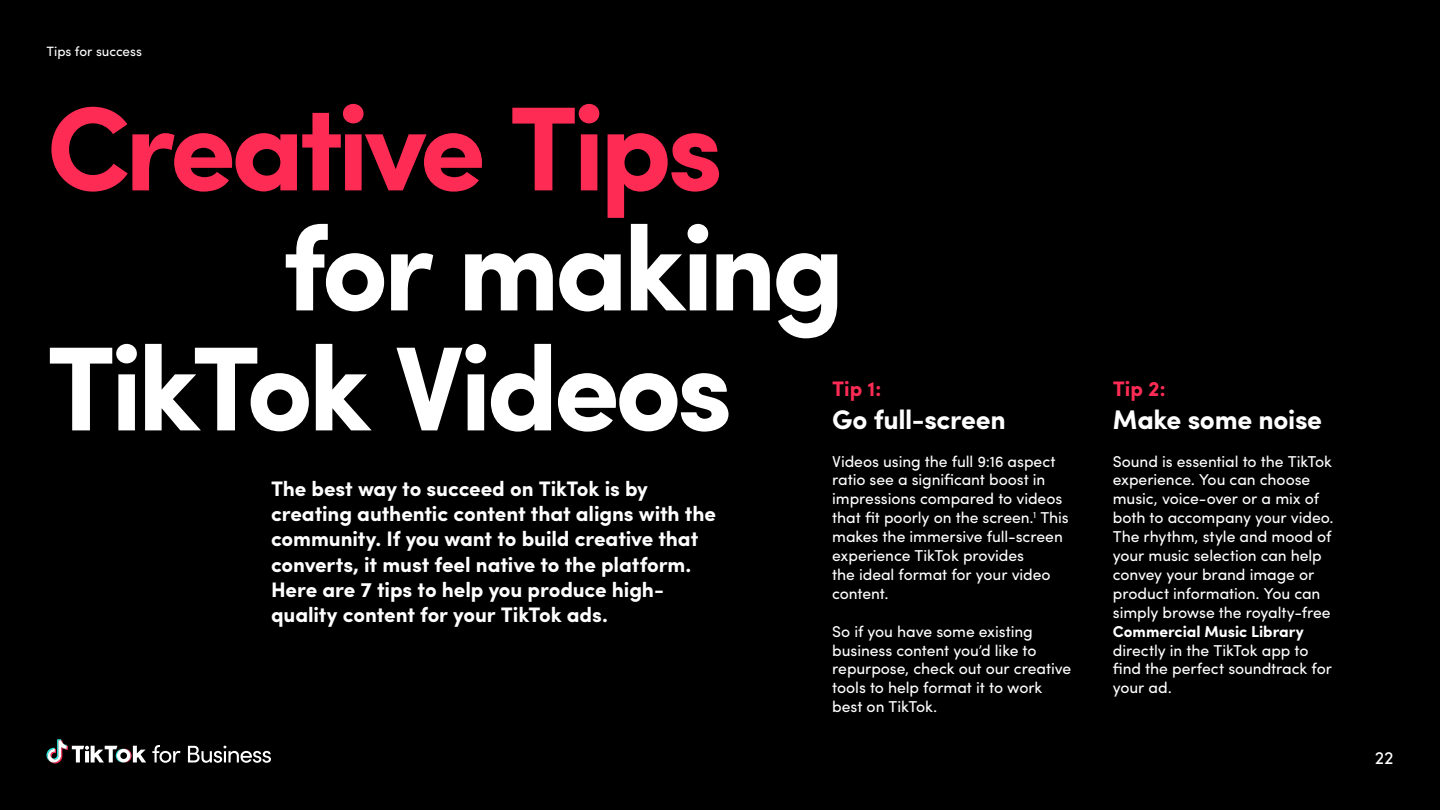
<style>
.page{position:relative;width:1440px;height:810px;background:#000}
.page>*{position:absolute;margin:0;border:0;box-sizing:border-box;transform-origin:0 0}
.t1{font:700 120px "Sofia Pro";letter-spacing:-.04em;color:#fff}
.t2{font:700 120px "Sofia Pro";letter-spacing:-.045em;color:#fe2c55}
.t3{font:700 27px "Sofia Pro";letter-spacing:-.015em;color:#fff}
.Subhead{font:700 21px/25.2px "Sofia Pro";letter-spacing:-.005em;color:#fff}
.Subhead-2{font:700 21px "Sofia Pro";letter-spacing:-.005em;color:#fe2c55}
.t4{font:18px "Sofia Pro";color:#fff}
.Small_Body{font:15.75px/18.9px "Sofia Pro";letter-spacing:-.005em;color:#fff}
.Legal_Disclaimer_cop{font:13.5px "Sofia Pro";letter-spacing:-.005em;color:#fff}
.s1{font-weight:700}
</style>
<div class="page">
<svg style="left:152px;top:745px;width:28px;height:18px"></svg>
<svg style="left:188px;top:746px;width:83px;height:17px"></svg>
<svg style="left:47px;top:739px;width:99px;height:25px"></svg>
<p class="Legal_Disclaimer_cop" style="left:46px;top:42px;width:97px">Tips for success</p>
<h1 class="t2" style="left:46px;top:57px;width:678px">Creative Tips</h1>
<h1 class="t1" style="left:283px;top:177px;width:563px">for making</h1>
<h1 class="t1" style="left:46px;top:297px;width:688px">TikTok Videos</h1>
<p class="Subhead-2" style="left:832px;top:373px;width:51px">Tip 1:</p>
<h3 class="t3" style="left:832px;top:399px;width:175px">Go full-screen</h3>
<p class="Small_Body" style="left:832px;top:450px;width:238px">Videos using the full 9:16 aspect ratio see a significant boost in impressions compared to videos that fit poorly on the screen.<sup>1</sup> This makes the immersive full-screen experience TikTok provides<br>the ideal format for your video content.</p>
<p class="Small_Body" style="left:832px;top:621px;width:240px">So if you have some existing business content you’d like to repurpose, check out our creative tools to help format it to work best on TikTok.</p>
<p class="Subhead" style="left:271px;top:475px;width:447px">The best way to succeed on TikTok is by creating authentic content that aligns with the community. If you want to build creative that converts, it must feel native to the platform.<br>Here are 7 tips to help you produce high&shy;quality content for your TikTok ads.</p>
<p class="Subhead-2" style="left:1113px;top:373px;width:54px">Tip 2:</p>
<h3 class="t3" style="left:1113px;top:399px;width:211px">Make some noise</h3>
<p class="Small_Body" style="left:1113px;top:450px;width:222px">Sound is essential to the TikTok experience. You can choose music, voice-over or a mix of both to accompany your video.<br>The rhythm, style and mood of your music selection can help convey your brand image or product information. You can simply browse the royalty-free<br><span class="s1">Commercial Music Library </span>directly in the TikTok app to find the perfect soundtrack for your ad.</p>
<p class="t4" style="left:1375px;top:744px;width:20px">22</p>
</div>
